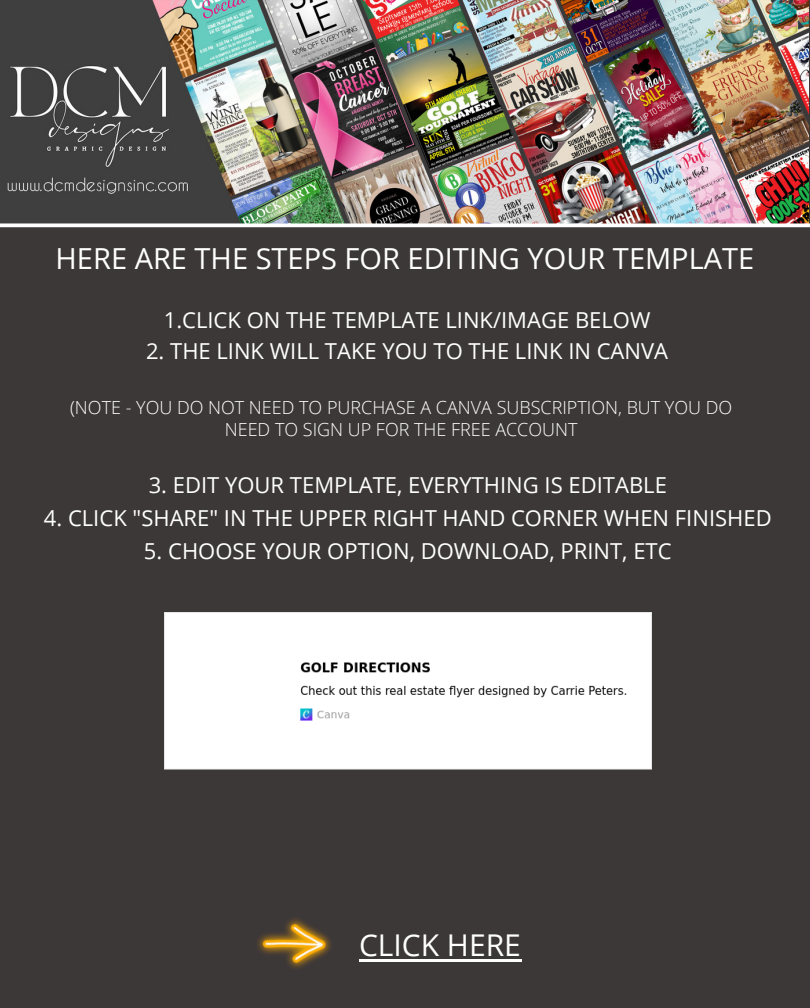
<style>
.page{position:relative;width:810px;height:1008px;background:#3d3838}
.page>*{position:absolute;margin:0;border:0;box-sizing:border-box;transform-origin:0 0}
.t1{font:30px "Open Sans";color:#fff}
.t2{font:29px "Open Sans";color:#fff}
.t3{font:22px "Open Sans";color:#fff}
.t4{font:300 18px/22.5px "Open Sans";color:#fff;text-align:center}
</style>
<div class="page">
<img style="left:7px;top:1px;width:802px;height:222px">
<svg style="left:0;top:223px;width:810px;height:4px;background:#eeeeed"></svg>
<img style="left:258px;top:919px;width:73px;height:49px">
<hr style="left:359px;top:959px;width:162px;height:3px;background:#fff">
<div style="left:165px;top:613px;width:486px;height:157px;background:#fff"></div>
<h2 class="t2" style="left:56px;top:238px;width:700px">HERE ARE THE STEPS FOR EDITING YOUR TEMPLATE</h2>
<p class="t3" style="left:164px;top:305px;width:488px">1.CLICK ON THE TEMPLATE LINK/IMAGE BELOW</p>
<p class="t3" style="left:146px;top:335px;width:524px">2. THE LINK WILL TAKE YOU TO THE LINK IN CANVA</p>
<p class="t4" style="left:70px;top:395px;width:664px">(NOTE - YOU DO NOT NEED TO PURCHASE A CANVA SUBSCRIPTION, BUT YOU DO<br>NEED TO SIGN UP FOR THE FREE ACCOUNT</p>
<p class="t3" style="left:149px;top:470px;width:520px">3. EDIT YOUR TEMPLATE, EVERYTHING IS EDITABLE</p>
<p class="t3" style="left:44px;top:503px;width:729px">4. CLICK "SHARE" IN THE UPPER RIGHT HAND CORNER WHEN FINISHED</p>
<p class="t3" style="left:144px;top:536px;width:529px">5. CHOOSE YOUR OPTION, DOWNLOAD, PRINT, ETC</p>
<h1 class="t1" style="left:359px;top:924px;width:163px">CLICK HERE</h1>
</div>
